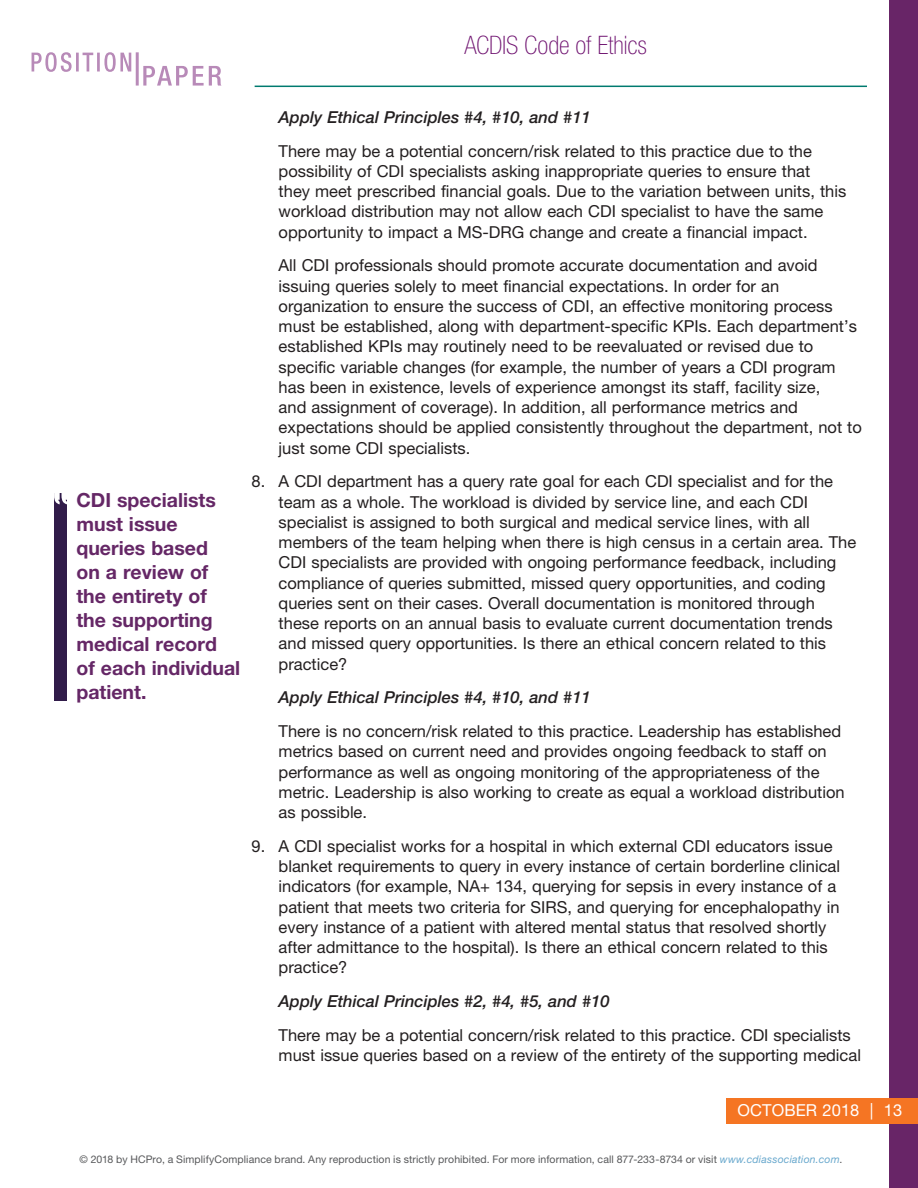
<style>
.page{position:relative;width:918px;height:1188px;background:#fff}
.page>*{position:absolute;margin:0;border:0;box-sizing:border-box;transform-origin:0 0}
.Head_2{font:100 condensed 25.5px "Helvetica Neue LT Std";letter-spacing:-.005em;color:#701471}
.body{font:700 19.5px/24px "Helvetica Neue LT Std";color:#652766}
.body-2{font:16.5px/20.2px "Helvetica Neue LT Std";color:#231f20}
.body-3{font:italic 500 16.5px "Helvetica Neue LT Std";color:#231f20}
.body-4{font:16.5px "Helvetica Neue LT Std";letter-spacing:.005em;color:#fff}
.Editors_Note{font:10.5px "Helvetica Neue LT Std";letter-spacing:.01em;color:#57585a}
.s1{font-style:italic;color:#68a8cd}
</style>
<div class="page">
<div style="left:890px;top:0;width:28px;height:1188px;background:#682567"></div>
<div style="left:727px;top:1098px;width:191px;height:25px;background:#f57523"></div>
<hr style="left:255px;top:86px;width:612px;height:1px;background:#007a6f">
<svg style="left:143px;top:66px;width:79px;height:20px"></svg>
<svg style="left:32px;top:52px;width:99px;height:20px"></svg>
<hr style="left:136px;top:52px;width:3px;height:34px;background:#b88ab8">
<div style="left:54px;top:493px;width:13px;height:207px;background:#311c4a"></div>
<svg style="left:54px;top:493px;width:13px;height:11px"></svg>
<p class="Head_2" style="left:464px;top:31px;width:184px">ACDIS Code of Ethics</p>
<p class="body" style="left:76px;top:487px;width:165px">CDI specialists must issue queries based<br>on a review of the entirety of the supporting medical record<br>of each individual patient.</p>
<p class="body-3" style="left:279px;top:107px;width:314px">Apply Ethical Principles #4, #10, and #11</p>
<p class="body-2" style="left:279px;top:140px;width:569px">There may be a potential concern/risk related to this practice due to the possibility of CDI specialists asking inappropriate queries to ensure that<br>they meet prescribed financial goals. Due to the variation between units, this workload distribution may not allow each CDI specialist to have the same opportunity to impact a MS-DRG change and create a financial impact.</p>
<p class="body-2" style="left:279px;top:255px;width:585px">All CDI professionals should promote accurate documentation and avoid issuing queries solely to meet financial expectations. In order for an organization to ensure the success of CDI, an effective monitoring process must be established, along with department-specific KPIs. Each department’s established KPIs may routinely need to be reevaluated or revised due to specific variable changes (for example, the number of years a CDI program has been in existence, levels of experience amongst its staff, facility size,<br>and assignment of coverage). In addition, all performance metrics and expectations should be applied consistently throughout the department, not to just some CDI specialists.</p>
<p class="body-2" style="left:279px;top:471px;width:579px;text-indent:-27px">8. A CDI department has a query rate goal for each CDI specialist and for the team as a whole. The workload is divided by service line, and each CDI specialist is assigned to both surgical and medical service lines, with all members of the team helping when there is high census in a certain area. The CDI specialists are provided with ongoing performance feedback, including compliance of queries submitted, missed query opportunities, and coding queries sent on their cases. Overall documentation is monitored through these reports on an annual basis to evaluate current documentation trends and missed query opportunities. Is there an ethical concern related to this practice?</p>
<p class="body-3" style="left:279px;top:688px;width:314px">Apply Ethical Principles #4, #10, and #11</p>
<p class="body-2" style="left:279px;top:721px;width:568px">There is no concern/risk related to this practice. Leadership has established metrics based on current need and provides ongoing feedback to staff on performance as well as ongoing monitoring of the appropriateness of the metric. Leadership is also working to create as equal a workload distribution as possible.</p>
<p class="body-2" style="left:279px;top:836px;width:563px;text-indent:-27px">9. A CDI specialist works for a hospital in which external CDI educators issue blanket requirements to query in every instance of certain borderline clinical indicators (for example, NA+ 134, querying for sepsis in every instance of a patient that meets two criteria for SIRS, and querying for encephalopathy in every instance of a patient with altered mental status that resolved shortly after admittance to the hospital). Is there an ethical concern related to this practice?</p>
<p class="body-3" style="left:279px;top:992px;width:332px">Apply Ethical Principles #2, #4, #5, and #10</p>
<p class="body-2" style="left:279px;top:1025px;width:584px">There may be a potential concern/risk related to this practice. CDI specialists must issue queries based on a review of the entirety of the supporting medical</p>
<p class="body-4" style="left:738px;top:1100px;width:166px">OCTOBER 2018 | 13</p>
<p class="Editors_Note" style="left:80px;top:1153px;width:764px">© 2018 by HCPro, a SimplifyCompliance brand. Any reproduction is strictly prohibited. For more information, call 877-233-8734 or visit <span class="s1">www.cdiassociation.com</span>.</p>
</div>
